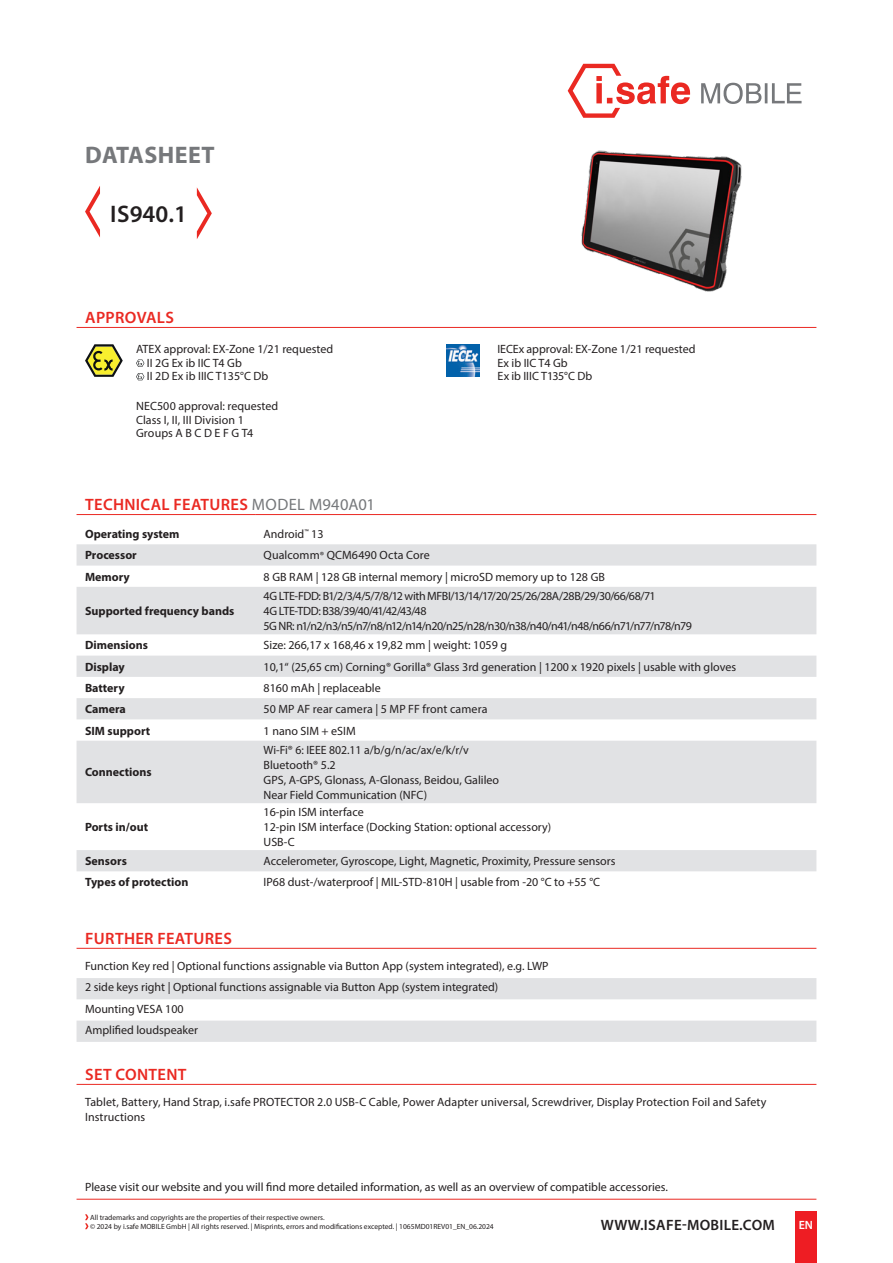
<style>
.page{position:relative;width:893px;height:1263px;background:#fff}
.page>*{position:absolute;margin:0;border:0;box-sizing:border-box;transform-origin:0 0}
.t1{font:700 24px "Myriad Pro";letter-spacing:.02em;color:#76787b}
.t2{font:600 24px "Myriad Pro";letter-spacing:.005em;color:#231f20}
.CB_AF_Technische-Überschrift{font:600 16.5px "Myriad Pro";letter-spacing:.02em;color:#ea2922}
.t3{font:600 15px "Myriad Pro";letter-spacing:.02em;color:#231f20}
.CB_AF_Tabelle-Inhalt{font:12px/15px "Myriad Pro";color:#231f20}
.CB_AF_Tabelle-Inhalt-2{font:12px/15px "Myriad Pro";letter-spacing:-.04em;color:#231f20}
.CB_AF_Tabelle-Bezeichnung{font:700 12px "Myriad Pro";color:#231f20}
.CB_AF_Zulassungen-Datasheet{font:12px/13.5px "Myriad Pro";color:#231f20}
.t4{font:600 12px "Myriad Pro";color:#fff}
.CB_AF_Footer-Datasheet{font:7.5px "Myriad Pro";color:#231f20}
.s1{font-weight:400;color:#76787b}
.s2{font-size:10.5px}
</style>
<div class="page">
<hr style="left:77px;top:1199px;width:739px;height:1px;background:#ea2922">
<div style="left:795px;top:1212px;width:21px;height:51px;background:#ee1d23"></div>
<svg style="left:701px;top:83px;width:100px;height:21px"></svg>
<svg style="left:568px;top:64px;width:122px;height:54px"></svg>
<svg style="left:85px;top:186px;width:15px;height:52px"></svg>
<svg style="left:197px;top:188px;width:15px;height:51px"></svg>
<svg style="left:85px;top:344px;width:38px;height:33px"></svg>
<img style="left:446px;top:344px;width:33px;height:33px">
<img style="left:581px;top:150px;width:161px;height:142px">
<hr style="left:77px;top:1084px;width:739px;height:1px;background:#ea2922">
<svg style="left:85px;top:1214px;width:4px;height:15px"></svg>
<hr style="left:77px;top:327px;width:739px;height:1px;background:#ea2922">
<svg style="left:136px;top:360px;width:8px;height:7px"></svg>
<svg style="left:136px;top:373px;width:8px;height:7px"></svg>
<svg style="left:77px;top:544px;width:739px;height:327px;fill:#e1e2e4"></svg>
<div style="left:77px;top:587px;width:739px;height:47px;background:#e1e2e4"></div>
<hr style="left:77px;top:514px;width:178px;height:1px;background:#ea2922">
<hr style="left:255px;top:514px;width:561px;height:1px;background:#ea2922">
<svg style="left:77px;top:978px;width:739px;height:64px;fill:#e1e2e4"></svg>
<hr style="left:77px;top:948px;width:44px;height:1px;background:#ea2922">
<hr style="left:121px;top:948px;width:695px;height:1px;background:#ea2922">
<p class="t1" style="left:85px;top:139px;width:131px">DATASHEET</p>
<p class="t2" style="left:110px;top:199px;width:78px">IS940.1</p>
<p class="CB_AF_Technische-Überschrift" style="left:85px;top:307px;width:90px">APPROVALS</p>
<p class="CB_AF_Zulassungen-Datasheet" style="left:136px;top:342px;width:199px">ATEX approval: EX-Zone 1/21 requested</p>
<p class="CB_AF_Zulassungen-Datasheet" style="left:147px;top:356px;width:96px">II 2G Ex ib IIC T4 Gb</p>
<p class="CB_AF_Zulassungen-Datasheet" style="left:147px;top:369px;width:123px">II 2D Ex ib IIIC T135°C Db</p>
<p class="CB_AF_Tabelle-Inhalt" style="left:136px;top:399px;width:144px">NEC500 approval: requested</p>
<p class="CB_AF_Tabelle-Inhalt" style="left:136px;top:412px;width:109px">Class I, II, III Division 1</p>
<p class="CB_AF_Tabelle-Inhalt" style="left:136px;top:426px;width:119px">Groups A B C D E F G T4</p>
<p class="CB_AF_Zulassungen-Datasheet" style="left:497px;top:342px;width:200px">IECEx approval: EX-Zone 1/21 requested<br>Ex ib IIC T4 Gb</p>
<p class="CB_AF_Tabelle-Inhalt" style="left:497px;top:369px;width:96px">Ex ib IIIC T135°C Db</p>
<p class="CB_AF_Technische-Überschrift" style="left:85px;top:494px;width:291px">TECHNICAL FEATURES <span class="s1">MODEL M940A01</span></p>
<p class="CB_AF_Tabelle-Bezeichnung" style="left:85px;top:526px;width:96px">Operating system</p>
<p class="CB_AF_Tabelle-Inhalt" style="left:264px;top:526px;width:61px">Android<sup>™</sup> 13</p>
<p class="CB_AF_Tabelle-Bezeichnung" style="left:85px;top:548px;width:53px">Processor</p>
<p class="CB_AF_Tabelle-Inhalt" style="left:264px;top:548px;width:168px">Qualcomm<span class="s2">®</span> QCM6490 Octa Core</p>
<p class="CB_AF_Tabelle-Bezeichnung" style="left:85px;top:569px;width:46px">Memory</p>
<p class="CB_AF_Tabelle-Inhalt" style="left:264px;top:569px;width:343px">8 GB RAM | 128 GB internal memory | microSD memory up to 128 GB</p>
<p class="CB_AF_Tabelle-Bezeichnung" style="left:85px;top:603px;width:151px">Supported frequency bands</p>
<p class="CB_AF_Tabelle-Inhalt-2" style="left:264px;top:588px;width:394px">4G LTE-FDD: B1/2/3/4/5/7/8/12 with MFBI/13/14/17/20/25/26/28A/28B/29/30/66/68/71</p>
<p class="CB_AF_Tabelle-Inhalt-2" style="left:264px;top:603px;width:430px">4G LTE-TDD: B38/39/40/41/42/43/48<br>5G NR: n1/n2/n3/n5/n7/n8/n12/n14/n20/n25/n28/n30/n38/n40/n41/n48/n66/n71/n77/n78/n79</p>
<p class="CB_AF_Tabelle-Bezeichnung" style="left:85px;top:638px;width:65px">Dimensions</p>
<p class="CB_AF_Tabelle-Inhalt" style="left:264px;top:638px;width:245px">Size: 266,17 x 168,46 x 19,82 mm | weight: 1059 g</p>
<p class="CB_AF_Tabelle-Bezeichnung" style="left:85px;top:659px;width:41px">Display</p>
<p class="CB_AF_Tabelle-Inhalt" style="left:264px;top:659px;width:474px">10,1“ (25,65 cm) Corning® Gorilla® Glass 3rd generation | 1200 x 1920 pixels | usable with gloves</p>
<p class="CB_AF_Tabelle-Bezeichnung" style="left:85px;top:680px;width:41px">Battery</p>
<p class="CB_AF_Tabelle-Inhalt" style="left:264px;top:680px;width:119px">8160 mAh | replaceable</p>
<p class="CB_AF_Tabelle-Bezeichnung" style="left:85px;top:701px;width:42px">Camera</p>
<p class="CB_AF_Tabelle-Inhalt" style="left:264px;top:701px;width:225px">50 MP AF rear camera | 5 MP FF front camera</p>
<p class="CB_AF_Tabelle-Bezeichnung" style="left:85px;top:723px;width:67px">SIM support</p>
<p class="CB_AF_Tabelle-Inhalt" style="left:264px;top:723px;width:94px">1 nano SIM + eSIM</p>
<p class="CB_AF_Tabelle-Bezeichnung" style="left:85px;top:764px;width:68px">Connections</p>
<p class="CB_AF_Tabelle-Inhalt" style="left:264px;top:742px;width:237px">Wi-Fi® 6: IEEE 802.11 a/b/g/n/ac/ax/e/k/r/v Bluetooth® 5.2<br>GPS, A-GPS, Glonass, A-Glonass, Beidou, Galileo Near Field Communication (NFC)</p>
<p class="CB_AF_Tabelle-Bezeichnung" style="left:85px;top:819px;width:65px">Ports in/out</p>
<p class="CB_AF_Tabelle-Inhalt" style="left:264px;top:805px;width:102px">16-pin ISM interface</p>
<p class="CB_AF_Tabelle-Inhalt" style="left:264px;top:819px;width:289px">12-pin ISM interface (Docking Station: optional accessory)</p>
<p class="CB_AF_Tabelle-Inhalt" style="left:264px;top:834px;width:33px">USB-C</p>
<p class="CB_AF_Tabelle-Bezeichnung" style="left:85px;top:853px;width:43px">Sensors</p>
<p class="CB_AF_Tabelle-Inhalt" style="left:264px;top:853px;width:353px">Accelerometer, Gyroscope, Light, Magnetic, Proximity, Pressure sensors</p>
<p class="CB_AF_Tabelle-Bezeichnung" style="left:85px;top:875px;width:105px">Types of protection</p>
<p class="CB_AF_Tabelle-Inhalt" style="left:264px;top:875px;width:338px">IP68 dust-/waterproof | MIL-STD-810H | usable from -20 °C to +55 °C</p>
<p class="CB_AF_Technische-Überschrift" style="left:85px;top:928px;width:148px">FURTHER FEATURES</p>
<p class="CB_AF_Tabelle-Inhalt" style="left:85px;top:958px;width:465px">Function Key red | Optional functions assignable via Button App (system integrated), e.g. LWP</p>
<p class="CB_AF_Tabelle-Inhalt" style="left:85px;top:979px;width:415px">2 side keys right | Optional functions assignable via Button App (system integrated)</p>
<p class="CB_AF_Tabelle-Inhalt" style="left:85px;top:1001px;width:100px">Mounting VESA 100</p>
<p class="CB_AF_Tabelle-Inhalt" style="left:85px;top:1022px;width:115px">Amplified loudspeaker</p>
<p class="CB_AF_Technische-Überschrift" style="left:85px;top:1064px;width:103px">SET CONTENT</p>
<p class="CB_AF_Tabelle-Inhalt" style="left:85px;top:1095px;width:683px;line-height:14.4px">Tablet, Battery, Hand Strap, i.safe PROTECTOR 2.0 USB-C Cable, Power Adapter universal, Screwdriver, Display Protection Foil and Safety<br>Instructions</p>
<p class="CB_AF_Tabelle-Inhalt" style="left:85px;top:1179px;width:584px">Please visit our website and you will find more detailed information, as well as an overview of compatible accessories.</p>
<p class="CB_AF_Footer-Datasheet" style="left:90px;top:1213px;width:236px">All trademarks and copyrights are the properties of their respective owners.</p>
<p class="CB_AF_Footer-Datasheet" style="left:90px;top:1222px;width:405px">© 2024 by i.safe MOBILE GmbH | All rights reserved. | Misprints, errors and modifications excepted. | 1065MD01REV01_EN_06.2024</p>
<p class="t3" style="left:601px;top:1215px;width:175px">WWW.ISAFE-MOBILE.COM</p>
<p class="t4" style="left:799px;top:1218px;width:16px">EN</p>
</div>
